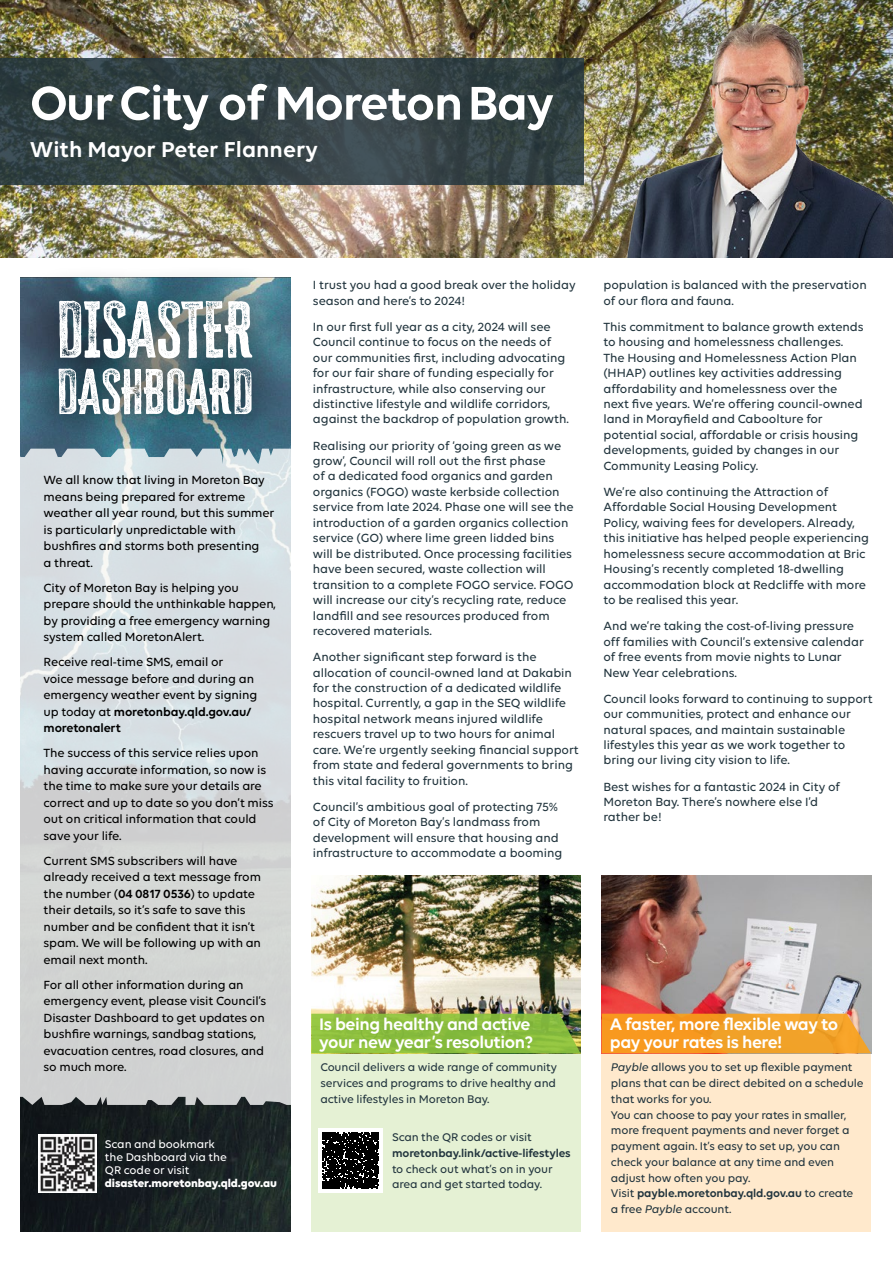
<style>
.page{position:relative;width:893px;height:1263px;background:#fff}
.page>*{position:absolute;margin:0;border:0;box-sizing:border-box;transform-origin:0 0}
.t1{font:600 51px "Volte";letter-spacing:-.025em;color:#fff}
.t2{font:600 23.25px "Volte";color:#fff}
.t3{font:600 18px/18px "Volte";letter-spacing:-.025em;color:#fff}
.t4{font:500 12.75px/15.5px "Volte";letter-spacing:-.005em;color:#22353e}
.t5{font:500 12.75px/16.5px "Volte";letter-spacing:-.01em;color:#000}
.t6{font:500 12px/15.8px "Volte";letter-spacing:-.01em;color:#22353e}
.t7{font:500 12px/13px "Volte";letter-spacing:-.01em;color:#fff}
.s1{font-weight:600}
.s2{font-weight:700}
.s3{font-style:italic}
</style>
<div class="page">
<img style="left:0;top:0;width:893px;height:257px">
<svg style="left:0;top:58px;width:584px;height:127px;background:#334245"></svg>
<img style="left:616px;top:6px;width:277px;height:251px">
<img style="left:20px;top:277px;width:271px;height:955px">
<div style="left:22px;top:265px;width:266px;height:185px;background:#000;opacity:.9"></div>
<svg style="left:59px;top:300px;width:193px;height:59px"></svg>
<svg style="left:59px;top:368px;width:193px;height:47px"></svg>
<svg style="left:20px;top:449px;width:271px;height:656px;background:#d3d8da"></svg>
<img style="left:38px;top:1135px;width:58px;height:58px">
<div style="left:601px;top:1047px;width:270px;height:185px;background:#ffe9cc"></div>
<div style="left:311px;top:1047px;width:270px;height:185px;background:#e5f1d4"></div>
<img style="left:311px;top:875px;width:270px;height:178px">
<svg style="left:311px;top:1014px;width:269px;height:39px;background:#89ba3e"></svg>
<img style="left:602px;top:875px;width:269px;height:139px">
<svg style="left:602px;top:1014px;width:269px;height:39px;background:#f19e2a"></svg>
<div style="left:318px;top:1128px;width:65px;height:65px;background:#fff"></div>
<svg style="left:323px;top:1132px;width:56px;height:56px;background:#1b1b1b"></svg>
<p class="t1" style="left:30px;top:73px;width:526px">Our City of Moreton Bay</p>
<p class="t2" style="left:30px;top:136px;width:290px">With Mayor Peter Flannery</p>
<p class="t5" style="left:44px;top:471px;width:232px">We all know that living in Moreton Bay means being prepared for extreme weather all year round, but this summer is particularly unpredictable with bushfires and storms both presenting<br>a threat.</p>
<p class="t5" style="left:44px;top:579px;width:234px">City of Moreton Bay is helping you prepare should the unthinkable happen, by providing a free emergency warning system called MoretonAlert.</p>
<p class="t5" style="left:44px;top:653px;width:215px">Receive real-time SMS, email or<br>voice message before and during an emergency weather event by signing up today at <span class="s1">moretonbay.qld.gov.au/ moretonalert</span></p>
<p class="t5" style="left:44px;top:744px;width:231px">The success of this service relies upon having accurate information, so now is the time to make sure your details are correct and up to date so you don’t miss out on critical information that could save your life.</p>
<p class="t5" style="left:44px;top:852px;width:219px">Current SMS subscribers will have already received a text message from the number (<span class="s1">04 0817 0536</span>) to update their details, so it’s safe to save this number and be confident that it isn’t spam. We will be following up with an email next month.</p>
<p class="t5" style="left:44px;top:976px;width:224px">For all other information during an emergency event, please visit Council’s Disaster Dashboard to get updates on bushfire warnings, sandbag stations, evacuation centres, road closures, and so much more.</p>
<p class="t7" style="left:105px;top:1137px;width:173px">Scan and bookmark<br>the Dashboard via the<br>QR code or visit <span class="s2">disaster.moretonbay.qld.gov.au</span></p>
<p class="t4" style="left:313px;top:277px;width:264px">I trust you had a good break over the holiday season and here’s to 2024!</p>
<p class="t4" style="left:313px;top:318px;width:257px">In our first full year as a city, 2024 will see Council continue to focus on the needs of our communities first, including advocating for our fair share of funding especially for infrastructure, while also conserving our distinctive lifestyle and wildlife corridors, against the backdrop of population growth.</p>
<p class="t4" style="left:313px;top:437px;width:262px">Realising our priority of ‘going green as we grow’, Council will roll out the first phase<br>of a dedicated food organics and garden organics (FOGO) waste kerbside collection service from late 2024. Phase one will see the introduction of a garden organics collection service (GO) where lime green lidded bins will be distributed. Once processing facilities have been secured, waste collection will transition to a complete FOGO service. FOGO will increase our city’s recycling rate, reduce landfill and see resources produced from recovered materials.</p>
<p class="t4" style="left:313px;top:649px;width:268px">Another significant step forward is the allocation of council-owned land at Dakabin for the construction of a dedicated wildlife hospital. Currently, a gap in the SEQ wildlife hospital network means injured wildlife rescuers travel up to two hours for animal care. We’re urgently seeking financial support from state and federal governments to bring this vital facility to fruition.</p>
<p class="t4" style="left:313px;top:798px;width:251px">Council’s ambitious goal of protecting 75% of City of Moreton Bay’s landmass from development will ensure that housing and infrastructure to accommodate a booming</p>
<p class="t4" style="left:603px;top:277px;width:265px">population is balanced with the preservation of our flora and fauna.</p>
<p class="t4" style="left:603px;top:319px;width:262px">This commitment to balance growth extends to housing and homelessness challenges.<br>The Housing and Homelessness Action Plan (HHAP) outlines key activities addressing affordability and homelessness over the next five years. We’re offering council-owned land in Morayfield and Caboolture for potential social, affordable or crisis housing developments, guided by changes in our Community Leasing Policy.</p>
<p class="t4" style="left:603px;top:484px;width:267px">We’re also continuing the Attraction of Affordable Social Housing Development Policy, waiving fees for developers. Already, this initiative has helped people experiencing homelessness secure accommodation at Bric Housing’s recently completed 18-dwelling accommodation block at Redcliffe with more to be realised this year.</p>
<p class="t4" style="left:603px;top:618px;width:262px">And we’re taking the cost-of-living pressure off families with Council’s extensive calendar of free events from movie nights to Lunar New Year celebrations.</p>
<p class="t4" style="left:603px;top:690px;width:271px">Council looks forward to continuing to support our communities, protect and enhance our natural spaces, and maintain sustainable lifestyles this year as we work together to bring our living city vision to life.</p>
<p class="t4" style="left:603px;top:778px;width:238px">Best wishes for a fantastic 2024 in City of<br>Moreton Bay. There’s nowhere else I’d rather be!</p>
<p class="t3" style="left:610px;top:1015px;width:230px">A faster, more flexible way to pay your rates is here!</p>
<p class="t3" style="left:319px;top:1015px;width:216px">Is being healthy and active your new year’s resolution?</p>
<p class="t6" style="left:320px;top:1059px;width:238px;text-align:justify">Council delivers a wide range of community services and programs to drive healthy and active lifestyles in Moreton Bay.</p>
<p class="t6" style="left:611px;top:1059px;width:254px"><span class="s3">Payble</span> allows you to set up flexible payment plans that can be direct debited on a schedule that works for you.<br>You can choose to pay your rates in smaller, more frequent payments and never forget a payment again. It’s easy to set up, you can check your balance at any time and even adjust how often you pay.<br>Visit <span class="s1">payble.moretonbay.qld.gov.au</span> to create a free <span class="s3">Payble</span> account.</p>
<p class="t6" style="left:392px;top:1129px;width:180px">Scan the QR codes or visit <span class="s1">moretonbay.link/active-lifestyles </span>to check out what’s on in your area and get started today.</p>
</div>
